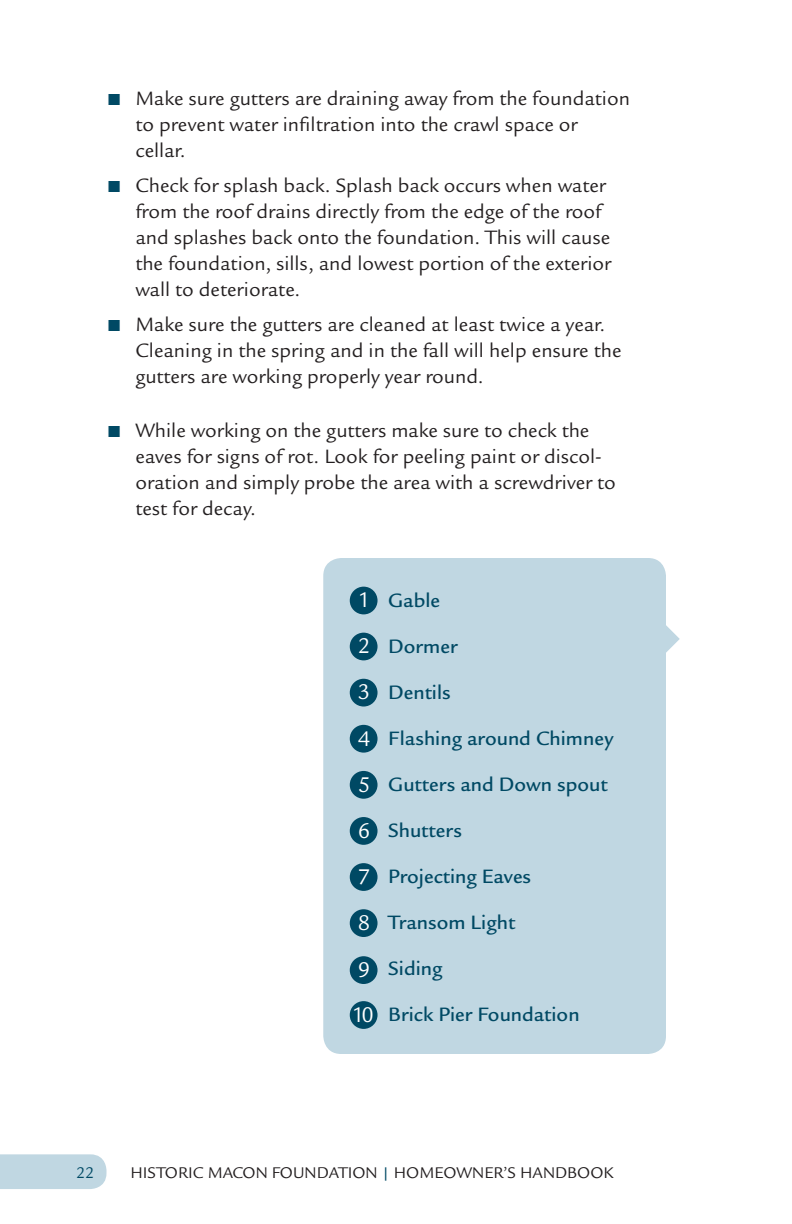
<style>
.page{position:relative;width:792px;height:1224px;background:#fff}
.page>*{position:absolute;margin:0;border:0;box-sizing:border-box;transform-origin:0 0}
.sub_2_alt{font:22px "Legacy Sans";color:#fff}
.Bullet_list{font:20px/26px "Legacy Sans";color:#231f20}
.Paragraph_Style_1{font:500 20px "Legacy Sans";color:#004964}
.pullquote{font:500 20px "Legacy Sans";letter-spacing:.005em;color:#004964}
.t1{font:16px "Legacy Sans";color:#231f20}
.t2{font:16px "Legacy Sans";color:#004964}
.s1{color:#004964}
</style>
<div class="page">
<div style="left:0;top:1154px;width:107px;height:35px;background:#c0d7e2"></div>
<div style="left:323px;top:558px;width:343px;height:496px;background:#c0d7e2;border-radius:18px"></div>
<svg style="left:666px;top:625px;width:14px;height:28px"></svg>
<div style="left:350px;top:587px;width:28px;height:27px;background:#004964;border-radius:50%"></div>
<div style="left:350px;top:633px;width:28px;height:27px;background:#004964;border-radius:50%"></div>
<div style="left:350px;top:679px;width:28px;height:28px;background:#004964;border-radius:50%"></div>
<div style="left:350px;top:725px;width:28px;height:28px;background:#004964;border-radius:50%"></div>
<div style="left:350px;top:771px;width:28px;height:28px;background:#004964;border-radius:50%"></div>
<div style="left:350px;top:817px;width:28px;height:28px;background:#004964;border-radius:50%"></div>
<div style="left:350px;top:863px;width:28px;height:28px;background:#004964;border-radius:50%"></div>
<div style="left:350px;top:909px;width:28px;height:28px;background:#004964;border-radius:50%"></div>
<div style="left:350px;top:956px;width:28px;height:28px;background:#004964;border-radius:50%"></div>
<div style="left:350px;top:1001px;width:28px;height:28px;background:#004964;border-radius:50%"></div>
<p class="Bullet_list" style="left:135px;top:86px;width:496px;text-indent:-27px"><span class="s1">■</span> Make sure gutters are draining away from the foundation to prevent water infiltration into the crawl space or cellar.</p>
<p class="Bullet_list" style="left:135px;top:173px;width:477px;text-indent:-27px"><span class="s1">■</span> Check for splash back. Splash back occurs when water from the roof drains directly from the edge of the roof and splashes back onto the foundation. This will cause the foundation, sills, and lowest portion of the exterior wall to deteriorate.</p>
<p class="Bullet_list" style="left:135px;top:312px;width:488px;text-indent:-27px"><span class="s1">■</span> Make sure the gutters are cleaned at least twice a year.<br>Cleaning in the spring and in the fall will help ensure the gutters are working properly year round.</p>
<p class="Bullet_list" style="left:135px;top:417px;width:482px;text-indent:-27px"><span class="s1">■</span> While working on the gutters make sure to check the eaves for signs of rot. Look for peeling paint or discol&shy;oration and simply probe the area with a screwdriver to test for decay.</p>
<p class="sub_2_alt" style="left:358px;top:587px;width:14px">1</p>
<p class="sub_2_alt" style="left:358px;top:633px;width:14px">2</p>
<p class="sub_2_alt" style="left:358px;top:679px;width:14px">3</p>
<p class="sub_2_alt" style="left:358px;top:725px;width:14px">4</p>
<p class="sub_2_alt" style="left:358px;top:771px;width:14px">5</p>
<p class="sub_2_alt" style="left:358px;top:817px;width:14px">6</p>
<p class="sub_2_alt" style="left:358px;top:864px;width:14px">7</p>
<p class="sub_2_alt" style="left:358px;top:910px;width:14px">8</p>
<p class="sub_2_alt" style="left:358px;top:957px;width:14px">9</p>
<p class="sub_2_alt" style="left:352px;top:1002px;width:24px">10</p>
<p class="Paragraph_Style_1" style="left:388px;top:588px;width:53px">Gable</p>
<p class="pullquote" style="left:388px;top:634px;width:71px">Dormer</p>
<p class="Paragraph_Style_1" style="left:388px;top:680px;width:64px">Dentils</p>
<p class="Paragraph_Style_1" style="left:388px;top:726px;width:226px">Flashing around Chimney</p>
<p class="Paragraph_Style_1" style="left:388px;top:772px;width:221px">Gutters and Down spout</p>
<p class="Paragraph_Style_1" style="left:388px;top:818px;width:75px">Shutters</p>
<p class="Paragraph_Style_1" style="left:388px;top:864px;width:144px">Projecting Eaves</p>
<p class="Paragraph_Style_1" style="left:388px;top:910px;width:128px">Transom Light</p>
<p class="Paragraph_Style_1" style="left:388px;top:956px;width:56px">Siding</p>
<p class="Paragraph_Style_1" style="left:388px;top:1002px;width:193px">Brick Pier Foundation</p>
<p class="t2" style="left:76px;top:1163px;width:20px">22</p>
<p class="t1" style="left:131px;top:1163px;width:484px">HISTORIC MACON FOUNDATION <span class="s1">|</span> HOMEOWNER’S HANDBOOK</p>
</div>
